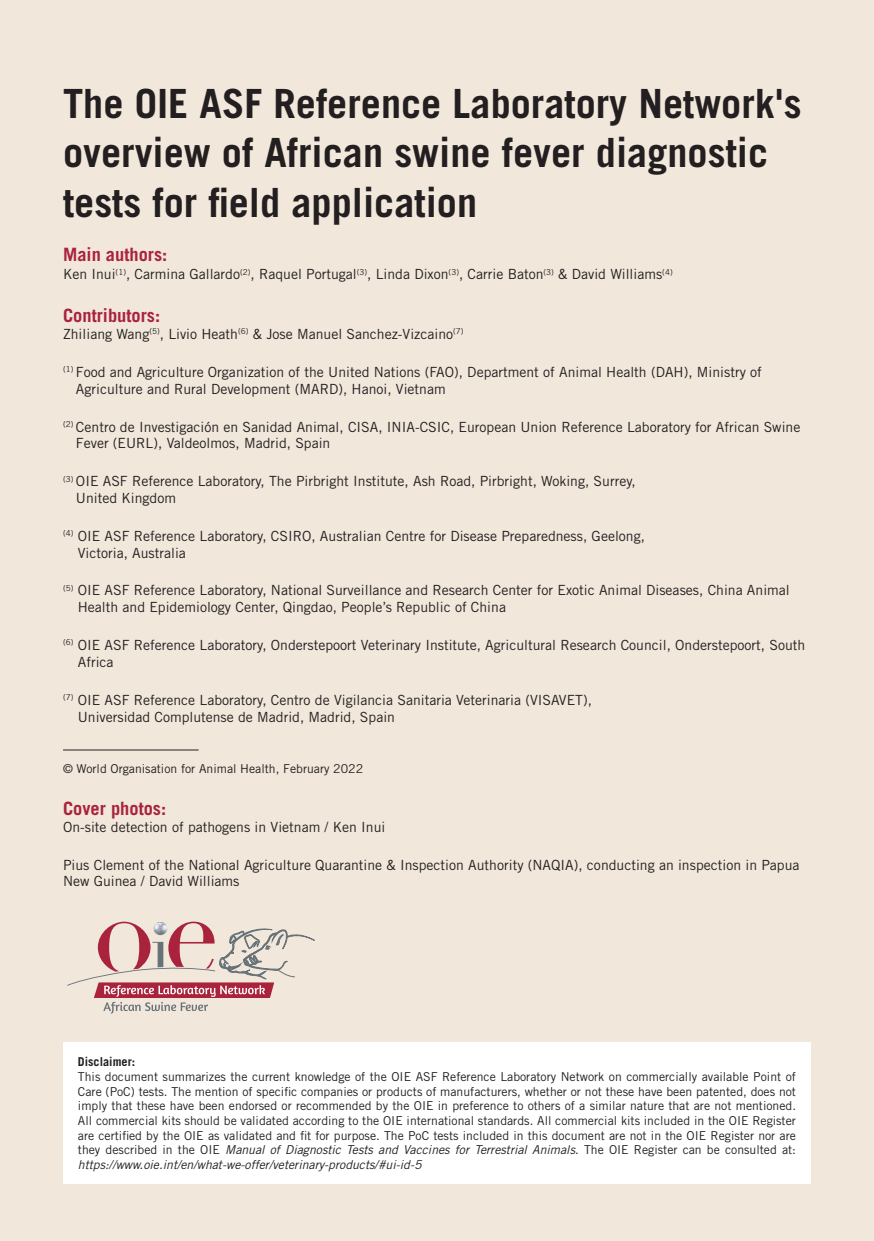
<style>
.page{position:relative;width:874px;height:1241px;background:#fff}
.page>*{position:absolute;margin:0;border:0;box-sizing:border-box;transform-origin:0 0}
.t1{font:700 40.25px/49.4px "Trade Gothic LT Std";color:#231f20}
.t2{font:700 18.38px "Trade Gothic LT Std";color:#a9233d}
.t3{font:14px/16.8px "Trade Gothic LT Std";color:#231f20}
.t4{font:12.25px/14.7px "Trade Gothic LT Std";color:#231f20;text-align:justify}
.t5{font:700 12.25px "Trade Gothic LT Std";color:#231f20}
.s1{font-style:italic}
</style>
<div class="page">
<div style="left:0;top:0;width:873px;height:1240px;background:#f1e7db"></div>
<div style="left:63px;top:1042px;width:747px;height:141px;background:#fff"></div>
<hr style="left:63px;top:749px;width:135px;height:1px;background:#231f20">
<svg style="left:67px;top:921px;width:248px;height:92px"></svg>
<p class="t1" style="left:63px;top:79px;width:739px">The OIE ASF Reference Laboratory Network's overview of African swine fever diagnostic tests for field application</p>
<p class="t2" style="left:63px;top:243px;width:106px">Main authors:</p>
<p class="t3" style="left:63px;top:265px;width:611px">Ken Inui<sup>(1)</sup>, Carmina Gallardo<sup>(2)</sup>, Raquel Portugal<sup>(3)</sup>, Linda Dixon<sup>(3)</sup>, Carrie Baton<sup>(3)</sup> &amp; David Williams<sup>(4)</sup></p>
<p class="t2" style="left:63px;top:304px;width:98px">Contributors:</p>
<p class="t3" style="left:63px;top:325px;width:402px">Zhiliang Wang<sup>(5)</sup>, Livio Heath<sup>(6)</sup> &amp; Jose Manuel Sanchez-Vizcaino<sup>(7)</sup></p>
<p class="t3" style="left:76px;top:363px;width:687px;text-indent:-13px"><sup>(1)</sup> Food and Agriculture Organization of the United Nations (FAO), Department of Animal Health (DAH), Ministry of<br>Agriculture and Rural Development (MARD), Hanoi, Vietnam</p>
<p class="t3" style="left:76px;top:418px;width:725px;text-indent:-13px"><sup>(2)</sup> Centro de Investigación en Sanidad Animal, CISA, INIA-CSIC, European Union Reference Laboratory for African Swine<br>Fever (EURL), Valdeolmos, Madrid, Spain</p>
<p class="t3" style="left:76px;top:472px;width:561px;text-indent:-13px"><sup>(3)</sup> OIE ASF Reference Laboratory, The Pirbright Institute, Ash Road, Pirbright, Woking, Surrey,<br>United Kingdom</p>
<p class="t3" style="left:78px;top:527px;width:568px;text-indent:-15px"><sup>(4)</sup> OIE ASF Reference Laboratory, CSIRO, Australian Centre for Disease Preparedness, Geelong,<br>Victoria, Australia</p>
<p class="t3" style="left:78px;top:581px;width:713px;text-indent:-15px"><sup>(5)</sup> OIE ASF Reference Laboratory, National Surveillance and Research Center for Exotic Animal Diseases, China Animal<br>Health and Epidemiology Center, Qingdao, People’s Republic of China</p>
<p class="t3" style="left:78px;top:636px;width:728px;text-indent:-15px"><sup>(6)</sup> OIE ASF Reference Laboratory, Onderstepoort Veterinary Institute, Agricultural Research Council, Onderstepoort, South<br>Africa</p>
<p class="t3" style="left:78px;top:691px;width:515px;text-indent:-15px"><sup>(7)</sup> OIE ASF Reference Laboratory, Centro de Vigilancia Sanitaria Veterinaria (VISAVET),<br>Universidad Complutense de Madrid, Madrid, Spain</p>
<p class="t4" style="left:63px;top:760px;width:301px">© World Organisation for Animal Health, February 2022</p>
<p class="t2" style="left:63px;top:797px;width:105px">Cover photos:</p>
<p class="t3" style="left:63px;top:818px;width:323px">On-site detection of pathogens in Vietnam / Ken Inui</p>
<p class="t3" style="left:63px;top:855px;width:737px">Pius Clement of the National Agriculture Quarantine &amp; Inspection Authority (NAQIA), conducting an inspection in Papua<br>New Guinea / David Williams</p>
<p class="t5" style="left:78px;top:1054px;width:59px">Disclaimer:</p>
<p class="t4" style="left:78px;top:1068px;width:719px">This document summarizes the current knowledge of the OIE ASF Reference Laboratory Network on commercially available Point of Care (PoC) tests. The mention of specific companies or products of manufacturers, whether or not these have been patented, does not imply that these have been endorsed or recommended by the OIE in preference to others of a similar nature that are not mentioned.<br>All commercial kits should be validated according to the OIE international standards. All commercial kits included in the OIE Register are certified by the OIE as validated and fit for purpose. The PoC tests included in this document are not in the OIE Register nor are they described in the OIE <span class="s1">Manual of Diagnostic Tests and Vaccines for Terrestrial Animals</span>. The OIE Register can be consulted at: <span class="s1">https://www.oie.int/en/what-we-offer/veterinary-products/#ui-id-5</span></p>
</div>
